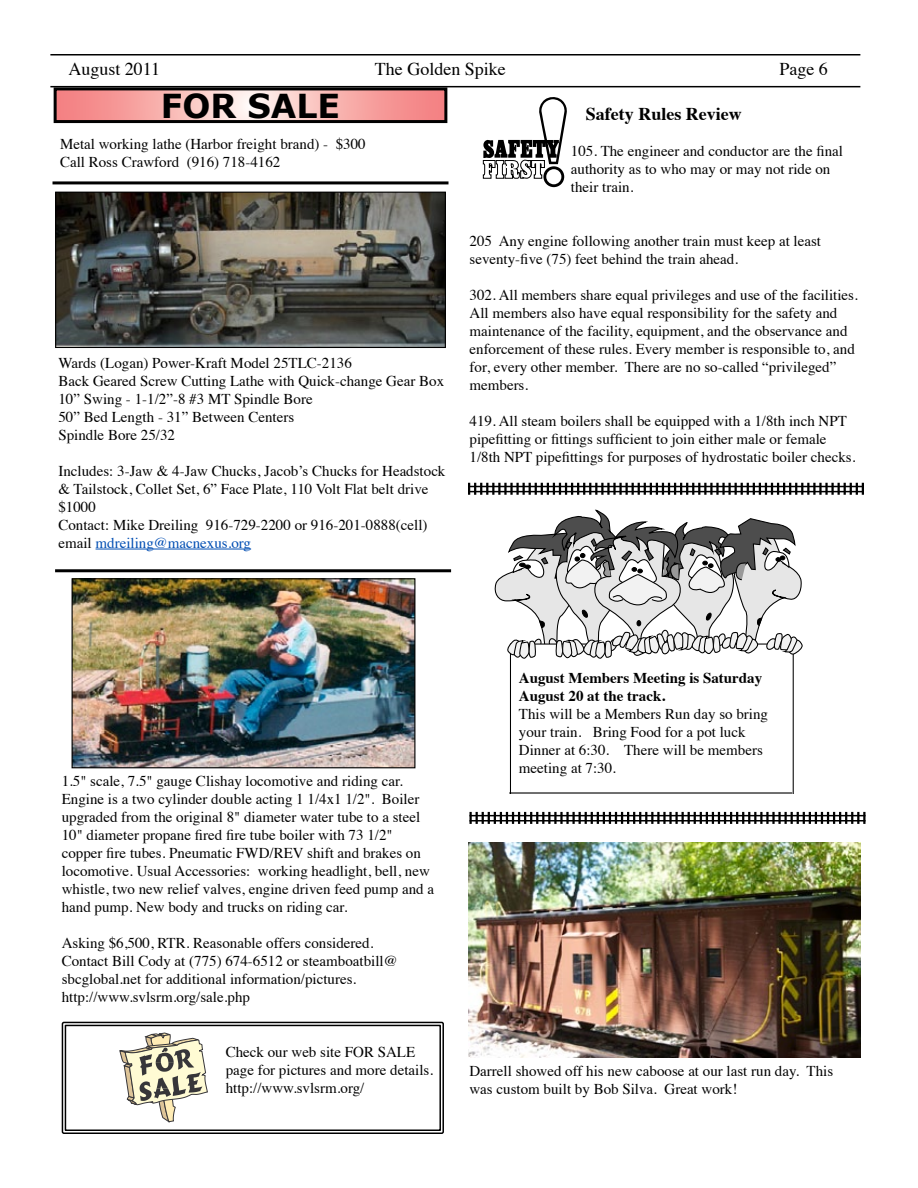
<style>
.page{position:relative;width:918px;height:1188px;background:#fff}
.page>*{position:absolute;margin:0;border:0;box-sizing:border-box;transform-origin:0 0}
.t1{font:700 33px "Verdana";color:#000}
.t2{font:18px "Times";color:#000}
.t3{font:700 18px "Times";color:#000}
.t4{font:15px/18px "Times";color:#000}
.t5{font:700 15px/18px "Times";color:#000}
.s1{color:#004eb3}
</style>
<div class="page">
<hr style="left:50px;top:54px;width:810px;height:2px;background:#000">
<hr style="left:50px;top:86px;width:810px;height:1px;background:#000">
<svg style="left:58px;top:91px;width:385px;height:28px;background:#f8b3b1"></svg>
<div style="left:54px;top:87px;width:393px;height:36px;border:3px solid #000"></div>
<hr style="left:96px;top:549px;width:155px;height:1px;background:#004eb3">
<img style="left:57px;top:194px;width:387px;height:152px">
<div style="left:55px;top:192px;width:391px;height:156px;border:1px solid #000"></div>
<img style="left:74px;top:580px;width:339px;height:186px">
<div style="left:72px;top:578px;width:343px;height:190px;border:1px solid #000"></div>
<hr style="left:55px;top:569px;width:396px;height:3px;background:#000">
<hr style="left:53px;top:181px;width:396px;height:3px;background:#000">
<svg style="left:468px;top:483px;width:396px;height:12px"></svg>
<hr style="left:468px;top:486px;width:396px;height:1px;background:#000">
<hr style="left:468px;top:491px;width:396px;height:1px;background:#000">
<svg style="left:543px;top:166px;width:21px;height:21px"></svg>
<div style="left:546px;top:169px;width:15px;height:15px;background:#fff;border-radius:50%"></div>
<svg style="left:483px;top:97px;width:84px;height:82px"></svg>
<svg style="left:119px;top:1033px;width:89px;height:89px"></svg>
<div style="left:62px;top:1022px;width:382px;height:112px;border:1px solid #000;border-radius:2px"></div>
<div style="left:65px;top:1025px;width:376px;height:106px;border:1px solid #000"></div>
<svg style="left:469px;top:812px;width:396px;height:12px"></svg>
<hr style="left:470px;top:815px;width:396px;height:1px;background:#000">
<hr style="left:470px;top:820px;width:396px;height:2px;background:#000">
<svg style="left:494px;top:509px;width:309px;height:285px"></svg>
<hr style="left:509px;top:792px;width:283px;height:2px;background:#000">
<img style="left:468px;top:842px;width:392px;height:215px">
<p class="t2" style="left:68px;top:52px;width:93px">August 2011</p>
<p class="t2" style="left:375px;top:52px;width:132px">The Golden Spike</p>
<p class="t2" style="left:779px;top:52px;width:50px">Page 6</p>
<h1 class="t1" style="left:161px;top:84px;width:181px">FOR SALE</h1>
<p class="t3" style="left:586px;top:96px;width:157px">Safety Rules Review</p>
<p class="t4" style="left:571px;top:140px;width:274px">105. The engineer and conductor are the final authority as to who may or may not ride on their train.</p>
<p class="t4" style="left:60px;top:133px;width:307px">Metal working lathe (Harbor freight brand) - $300<br>Call Ross Crawford (916) 718-4162</p>
<p class="t4" style="left:58px;top:353px;width:387px">Wards (Logan) Power-Kraft Model 25TLC-2136<br>Back Geared Screw Cutting Lathe with Quick-change Gear Box 10” Swing - 1-1/2”-8 #3 MT Spindle Bore<br>50” Bed Length - 31” Between Centers<br>Spindle Bore 25/32</p>
<p class="t4" style="left:58px;top:461px;width:389px">Includes: 3-Jaw &amp; 4-Jaw Chucks, Jacob’s Chucks for Headstock &amp; Tailstock, Collet Set, 6” Face Plate, 110 Volt Flat belt drive $1000<br>Contact: Mike Dreiling 916-729-2200 or 916-201-0888(cell) email <span class="s1">mdreiling@macnexus.org</span></p>
<p class="t4" style="left:470px;top:230px;width:353px">205 Any engine following another train must keep at least seventy-five (75) feet behind the train ahead.</p>
<p class="t4" style="left:470px;top:284px;width:390px">302. All members share equal privileges and use of the facilities.<br>All members also have equal responsibility for the safety and maintenance of the facility, equipment, and the observance and enforcement of these rules. Every member is responsible to, and for, every other member. There are no so-called “privileged” members.</p>
<p class="t4" style="left:470px;top:410px;width:387px">419. All steam boilers shall be equipped with a 1/8th inch NPT pipefitting or fittings sufficient to join either male or female<br>1/8th NPT pipefittings for purposes of hydrostatic boiler checks.</p>
<p class="t4" style="left:62px;top:771px;width:374px">1.5" scale, 7.5" gauge Clishay locomotive and riding car.<br>Engine is a two cylinder double acting 1 1/4x1 1/2". Boiler upgraded from the original 8" diameter water tube to a steel 10" diameter propane fired fire tube boiler with 73 1/2" copper fire tubes. Pneumatic FWD/REV shift and brakes on locomotive. Usual Accessories: working headlight, bell, new whistle, two new relief valves, engine driven feed pump and a hand pump. New body and trucks on riding car.</p>
<p class="t4" style="left:62px;top:933px;width:337px">Asking $6,500, RTR. Reasonable offers considered.<br>Contact Bill Cody at (775) 674-6512 or steamboatbill@ sbcglobal.net for additional information/pictures. http://www.svlsrm.org/sale.php</p>
<p class="t4" style="left:226px;top:1042px;width:209px">Check our web site FOR SALE page for pictures and more details. http://www.svlsrm.org/</p>
<p class="t5" style="left:519px;top:667px;width:245px">August Members Meeting is Saturday<br>August 20 at the track.</p>
<p class="t4" style="left:519px;top:704px;width:251px">This will be a Members Run day so bring your train. Bring Food for a pot luck<br>Dinner at 6:30. There will be members meeting at 7:30.</p>
<p class="t4" style="left:470px;top:1061px;width:365px">Darrell showed off his new caboose at our last run day. This was custom built by Bob Silva. Great work!</p>
</div>
